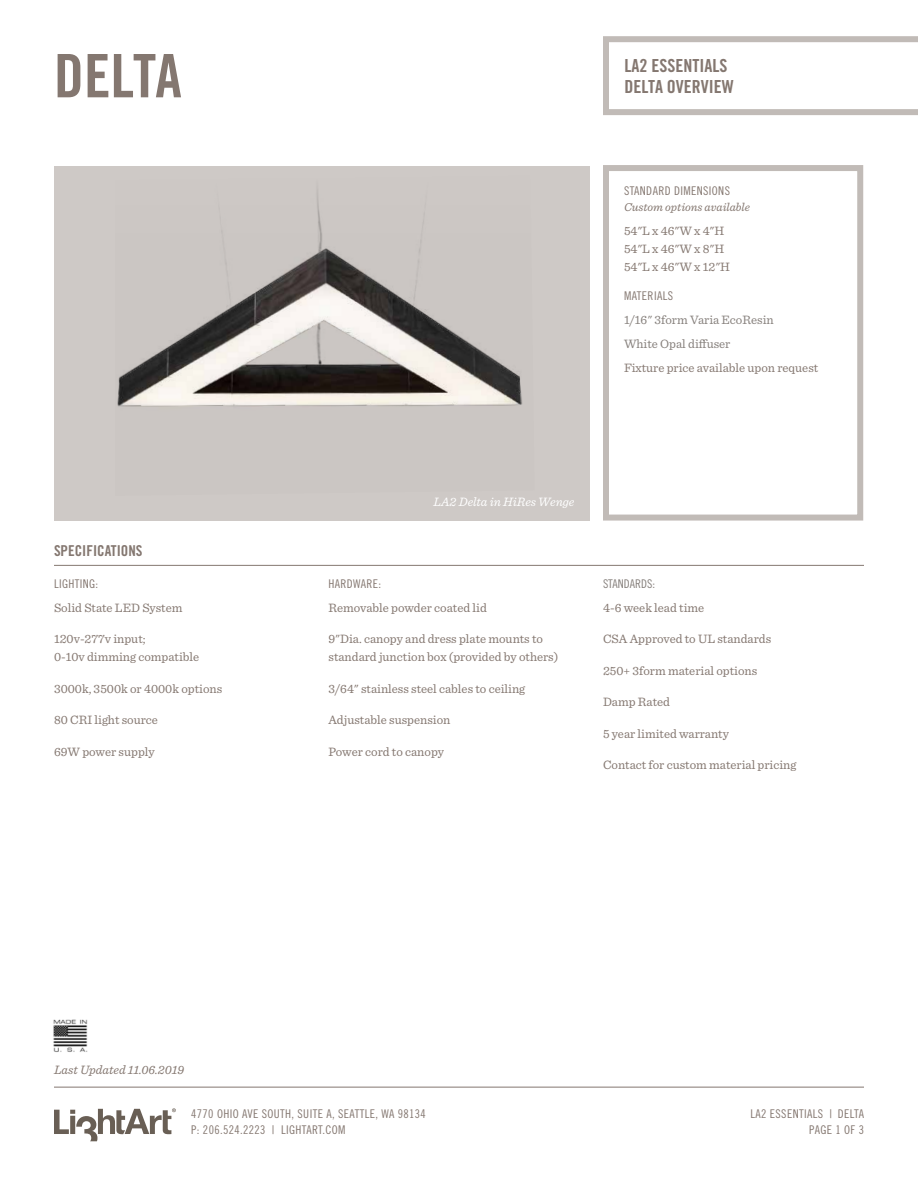
<style>
.page{position:relative;width:918px;height:1188px;background:#fff}
.page>*{position:absolute;margin:0;border:0;box-sizing:border-box;transform-origin:0 0}
.t1{font:60px "Trade Gothic LT Std Bd Cn 20";letter-spacing:-.01em;color:#847770}
.t2{font:18px/21px "Trade Gothic LT Std Bd Cn 20";color:#847770}
.t3{font:15px "Trade Gothic LT Std Bd Cn 20";color:#847770}
.t4{font:12.75px/18px "Sentinel";color:#847770}
.t5{font:12.75px/24px "Sentinel";color:#857f7b}
.t6{font:italic 12.75px "Sentinel";color:#847770}
.t7{font:italic 12.75px "Sentinel";color:#fff}
.t8{font:12px/16.5px "Trade Gothic LT Std Cn 18";letter-spacing:.03em;color:#847770;text-align:right}
.t9{font:italic 12px "Sentinel";color:#847770}
.t10{font:12px "Trade Gothic LT Std Cn 18";color:#857f7b}
</style>
<div class="page">
<div style="left:54px;top:166px;width:536px;height:355px;background:#cec9c6"></div>
<img style="left:117px;top:189px;width:406px;height:218px">
<hr style="left:54px;top:565px;width:810px;height:1px;background:#847770">
<hr style="left:54px;top:1087px;width:810px;height:1px;background:#847770">
<div style="left:603px;top:165px;width:260px;height:356px;border:6px solid #c1bbb7"></div>
<svg style="left:603px;top:36px;width:315px;height:79px"></svg>
<svg style="left:54px;top:1108px;width:122px;height:33px"></svg>
<img style="left:53px;top:1019px;width:35px;height:33px">
<h1 class="t1" style="left:54px;top:39px;width:129px">DELTA</h1>
<h2 class="t2" style="left:625px;top:55px;width:111px">LA2 ESSENTIALS<br>DELTA OVERVIEW</h2>
<p class="t3" style="left:54px;top:542px;width:90px">SPECIFICATIONS</p>
<p class="t8" style="left:54px;top:575px;width:46px">LIGHTING:</p>
<p class="t4" style="left:54px;top:598px;width:130px">Solid State LED System</p>
<p class="t4" style="left:54px;top:629px;width:147px">120v-277v input;<br>0-10v dimming compatible</p>
<p class="t4" style="left:54px;top:679px;width:170px">3000k, 3500k or 4000k options</p>
<p class="t4" style="left:54px;top:710px;width:105px">80 CRI light source</p>
<p class="t4" style="left:54px;top:742px;width:102px">69W power supply</p>
<p class="t8" style="left:624px;top:182px;width:107px">STANDARD DIMENSIONS</p>
<p class="t9" style="left:624px;top:198px;width:128px">Custom options available</p>
<p class="t4" style="left:624px;top:221px;width:108px">54"L x 46"W x 4"H<br>54"L x 46"W x 8"H<br>54"L x 46"W x 12"H</p>
<p class="t8" style="left:624px;top:287px;width:51px">MATERIALS</p>
<p class="t5" style="left:624px;top:307px;width:151px">1/16" 3form Varia EcoResin<br>White Opal diffuser</p>
<p class="t4" style="left:624px;top:358px;width:196px">Fixture price available upon request</p>
<p class="t7" style="left:434px;top:493px;width:142px">LA2 Delta in HiRes Wenge</p>
<p class="t8" style="left:328px;top:575px;width:54px">HARDWARE:</p>
<p class="t4" style="left:328px;top:598px;width:160px">Removable powder coated lid</p>
<p class="t4" style="left:328px;top:629px;width:231px">9"Dia. canopy and dress plate mounts to standard junction box (provided by others)</p>
<p class="t4" style="left:328px;top:679px;width:198px">3/64" stainless steel cables to ceiling</p>
<p class="t4" style="left:328px;top:710px;width:124px">Adjustable suspension</p>
<p class="t4" style="left:328px;top:742px;width:117px">Power cord to canopy</p>
<p class="t10" style="left:603px;top:576px;width:54px">STANDARDS:</p>
<p class="t4" style="left:603px;top:598px;width:103px">4-6 week lead time</p>
<p class="t4" style="left:603px;top:629px;width:170px">CSA Approved to UL standards</p>
<p class="t4" style="left:603px;top:661px;width:156px">250+ 3form material options</p>
<p class="t4" style="left:603px;top:692px;width:69px">Damp Rated</p>
<p class="t4" style="left:603px;top:724px;width:127px">5 year limited warranty</p>
<p class="t4" style="left:603px;top:755px;width:195px">Contact for custom material pricing</p>
<p class="t6" style="left:54px;top:1060px;width:132px">Last Updated 11.06.2019</p>
<p class="t8" style="left:191px;top:1105px;width:236px;text-align:left">4770 OHIO AVE SOUTH, SUITE A, SEATTLE, WA 98134<br>P: 206.524.2223 | LIGHTART.COM</p>
<p class="t8" style="left:751px;top:1105px;width:115px">LA2 ESSENTIALS | DELTA<br>PAGE 1 OF 3</p>
</div>
